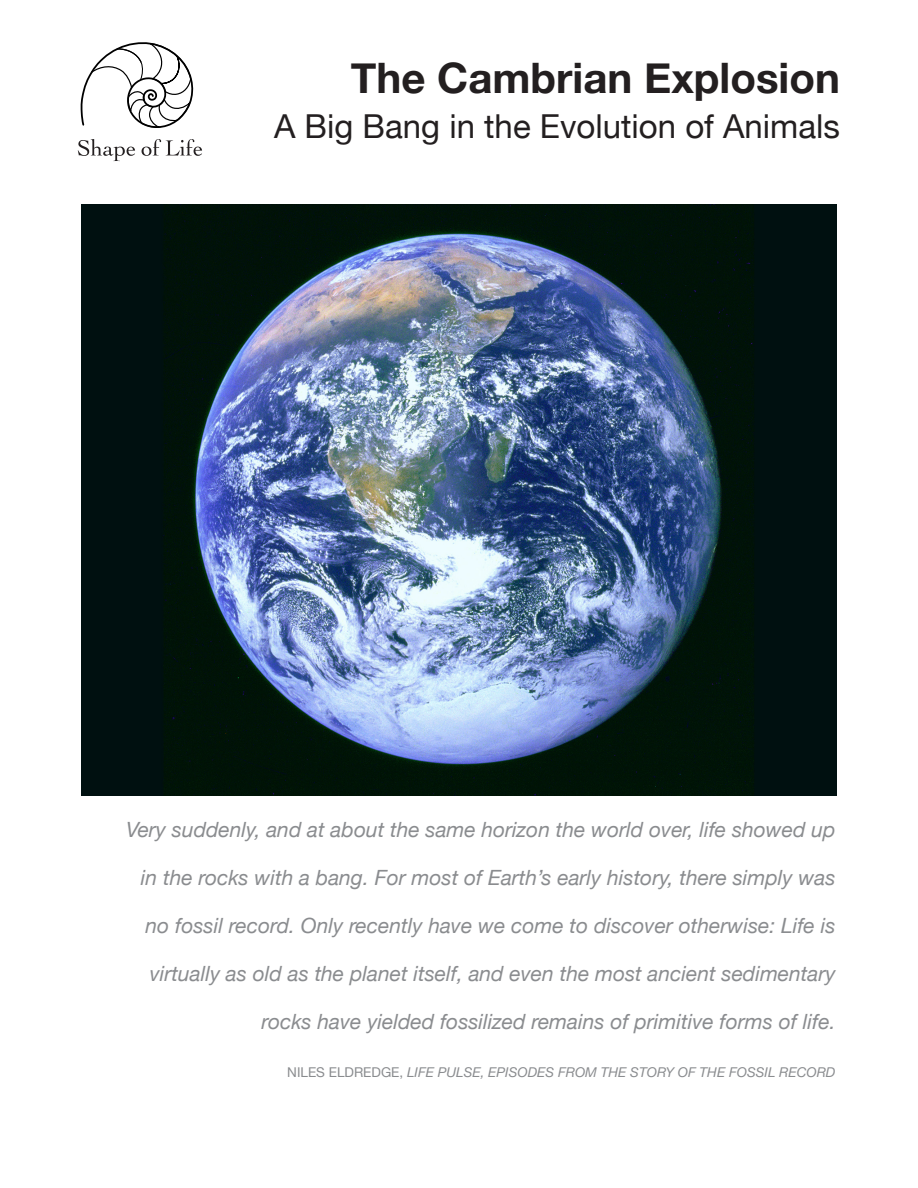
<style>
.page{position:relative;width:918px;height:1188px;background:#fff}
.page>*{position:absolute;margin:0;border:0;box-sizing:border-box;transform-origin:0 0}
.t1{font:700 42px "Helvetica Neue";color:#231f20}
.t2{font:33px "Helvetica Neue";color:#231f20}
.t3{font:italic 21px "Helvetica Neue";color:#8a8c8f}
.t4{font:italic 13.5px "Helvetica Neue";color:#8a8c8f}
.s1{font-style:normal}
</style>
<div class="page">
<svg style="left:78px;top:139px;width:124px;height:22px"></svg>
<svg style="left:80px;top:42px;width:114px;height:86px"></svg>
<img style="left:81px;top:204px;width:756px;height:591px">
<p class="t1" style="left:351px;top:46px;width:491px">The Cambrian Explosion</p>
<p class="t2" style="left:274px;top:103px;width:567px">A Big Bang in the Evolution of Animals</p>
<p class="t3" style="left:126px;top:815px;width:711px">Very suddenly, and at about the same horizon the world over, life showed up</p>
<p class="t3" style="left:141px;top:863px;width:696px">in the rocks with a bang. For most of Earth’s early history, there simply was</p>
<p class="t3" style="left:146px;top:911px;width:691px">no fossil record. Only recently have we come to discover otherwise: Life is</p>
<p class="t3" style="left:150px;top:959px;width:687px">virtually as old as the planet itself, and even the most ancient sedimentary</p>
<p class="t3" style="left:262px;top:1007px;width:575px">rocks have yielded fossilized remains of primitive forms of life.</p>
<p class="t4" style="left:287px;top:1063px;width:550px"><span class="s1">NILES ELDREDGE,</span> LIFE PULSE, EPISODES FROM THE STORY OF THE FOSSIL RECORD</p>
</div>
